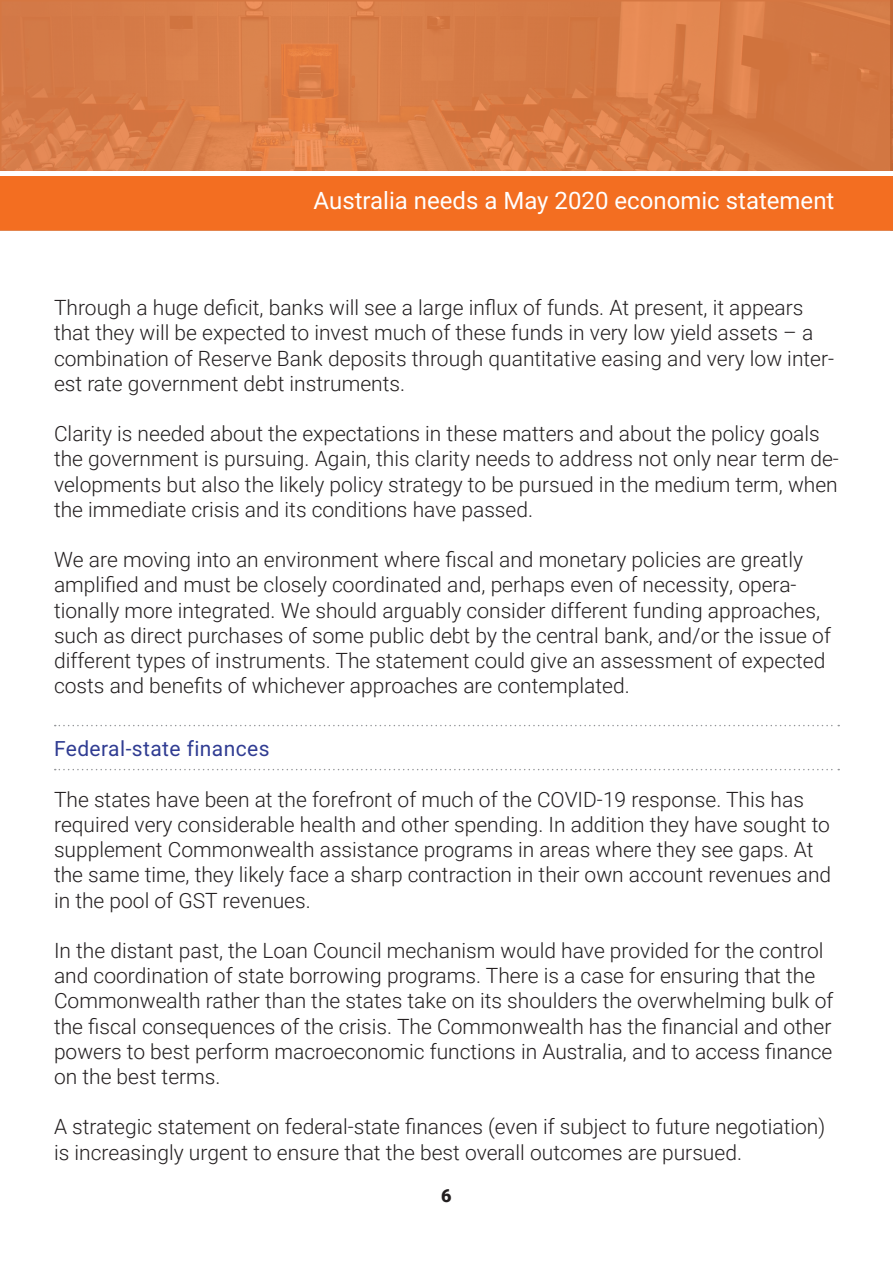
<style>
.page{position:relative;width:893px;height:1263px;background:#fff}
.page>*{position:absolute;margin:0;border:0;box-sizing:border-box;transform-origin:0 0}
.t1{font:24px "Roboto";color:#fff}
.Body_Paragraph{font:300 21px/25.2px "Roboto";color:#231f20}
.Head_1{font:21px "Roboto";letter-spacing:.02em;color:#303c92}
.t2{font:900 18px "Roboto";color:#231f20}
</style>
<div class="page">
<svg style="left:0;top:0;width:893px;height:231px;background:#d87d48"></svg>
<div style="left:0;top:171px;width:893px;height:5px;background:#fff"></div>
<div style="left:0;top:176px;width:893px;height:54px;background:#f36e21"></div>
<svg style="left:55px;top:725px;width:784px;height:1px"></svg>
<svg style="left:55px;top:769px;width:784px;height:1px"></svg>
<p class="t1" style="left:314px;top:184px;width:522px">Australia needs a May 2020 economic statement</p>
<p class="Body_Paragraph" style="left:54px;top:294px;width:782px">Through a huge deficit, banks will see a large influx of funds. At present, it appears that they will be expected to invest much of these funds in very low yield assets – a combination of Reserve Bank deposits through quantitative easing and very low inter&shy;est rate government debt instruments.</p>
<p class="Body_Paragraph" style="left:54px;top:420px;width:786px">Clarity is needed about the expectations in these matters and about the policy goals the government is pursuing. Again, this clarity needs to address not only near term de&shy;velopments but also the likely policy strategy to be pursued in the medium term, when the immediate crisis and its conditions have passed.</p>
<p class="Body_Paragraph" style="left:54px;top:546px;width:778px">We are moving into an environment where fiscal and monetary policies are greatly amplified and must be closely coordinated and, perhaps even of necessity, opera&shy;tionally more integrated. We should arguably consider different funding approaches, such as direct purchases of some public debt by the central bank, and/or the issue of different types of instruments. The statement could give an assessment of expected costs and benefits of whichever approaches are contemplated.</p>
<p class="Head_1" style="left:54px;top:734px;width:217px">Federal-state finances</p>
<p class="Body_Paragraph" style="left:54px;top:786px;width:779px">The states have been at the forefront of much of the COVID-19 response. This has required very considerable health and other spending. In addition they have sought to supplement Commonwealth assistance programs in areas where they see gaps. At the same time, they likely face a sharp contraction in their own account revenues and in the pool of GST revenues.</p>
<p class="Body_Paragraph" style="left:54px;top:937px;width:781px">In the distant past, the Loan Council mechanism would have provided for the control and coordination of state borrowing programs. There is a case for ensuring that the Commonwealth rather than the states take on its shoulders the overwhelming bulk of the fiscal consequences of the crisis. The Commonwealth has the financial and other powers to best perform macroeconomic functions in Australia, and to access finance on the best terms.</p>
<p class="Body_Paragraph" style="left:54px;top:1113px;width:773px">A strategic statement on federal-state finances (even if subject to future negotiation) is increasingly urgent to ensure that the best overall outcomes are pursued.</p>
<p class="t2" style="left:441px;top:1183px;width:12px">6</p>
</div>
